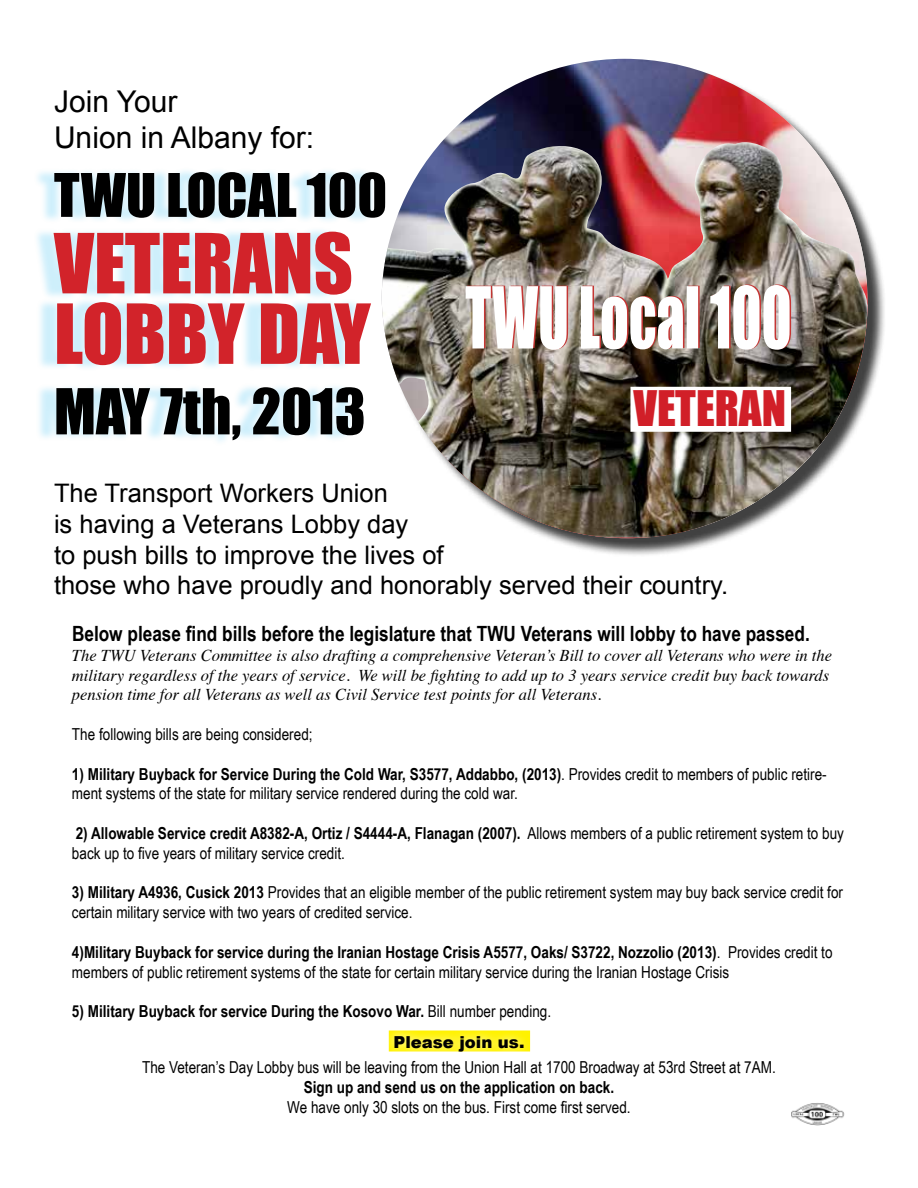
<style>
.page{position:relative;width:918px;height:1188px;background:#fff}
.page>*{position:absolute;margin:0;border:0;box-sizing:border-box;transform-origin:0 0}
.t1{font:76.5px/70.5px "Impact";color:#d2232a}
.t2{font:58.5px "Impact";color:#000}
.t3{font:55.5px "Impact";color:#000}
.t4{font:45px "Impact";color:#d11f28}
.t5{font:30px/36px "Arial";color:#000}
.t6{font:25.5px/30.6px "Arial";color:#000}
.t7{font:700 21px "Arial Narrow";color:#000}
.t8{font:16.5px/19.8px "Arial Narrow";color:#000}
.t9{font:italic 16.5px/19.8px "Times";color:#000}
.t10{font:700 16.5px "Arial Narrow";color:#000}
.t11{font:900 16.5px "Arial";color:#000}
.s1{font-weight:700}
.s2{font-weight:400}
</style>
<div class="page">
<div style="left:384px;top:61px;width:502px;height:496px;background:#000;opacity:.75"></div>
<img style="left:384px;top:59px;width:484px;height:81px">
<img style="left:853px;top:140px;width:15px;height:398px">
<div style="left:45px;top:81px;width:808px;height:1044px;background:#fff;opacity:.75"></div>
<div style="left:33px;top:167px;width:344px;height:280px;background:#00aeef;opacity:.2"></div>
<img style="left:791px;top:1101px;width:55px;height:25px">
<h3 class="t5" style="left:54px;top:84px;width:262px">Join Your<br>Union in Albany for:</h3>
<h3 class="t3" style="left:54px;top:152px;width:335px">TWU LOCAL 100</h3>
<h1 class="t1" style="left:54px;top:226px;width:318px">VETERANS<br>LOBBY DAY</h1>
<h2 class="t2" style="left:54px;top:366px;width:313px">MAY 7th, 2013</h2>
<h3 class="t4" style="left:634px;top:384px;width:154px">VETERAN</h3>
<h3 class="t6" style="left:54px;top:478px;width:676px">The Transport Workers Union<br>is having a Veterans Lobby day<br>to push bills to improve the lives of<br>those who have proudly and honorably served their country.</h3>
<p class="t7" style="left:72px;top:618px;width:739px">Below please find bills before the legislature that TWU Veterans will lobby to have passed.</p>
<p class="t9" style="left:72px;top:644px;width:762px">The TWU Veterans Committee is also drafting a comprehensive Veteran’s Bill to cover all Veterans who were in the military regardless of the years of service. We will be fighting to add up to 3 years service credit buy back towards pension time for all Veterans as well as Civil Service test points for all Veterans.</p>
<p class="t8" style="left:72px;top:724px;width:242px">The following bills are being considered;</p>
<p class="t8" style="left:72px;top:763px;width:756px"><span class="s1">1) Military Buyback for Service During the Cold War, S3577, Addabbo, (2013)</span>. Provides credit to members of public retire&shy;ment systems of the state for military service rendered during the cold war.</p>
<p class="t8" style="left:72px;top:823px;width:774px"><span class="s1">2) Allowable Service credit A8382-A, Ortiz / S4444-A, Flanagan (2007).</span> Allows members of a public retirement system to buy back up to five years of military service credit.</p>
<p class="t8" style="left:72px;top:882px;width:773px"><span class="s1">3) Military A4936, Cusick 2013</span> Provides that an eligible member of the public retirement system may buy back service credit for certain military service with two years of credited service.</p>
<p class="t8" style="left:72px;top:942px;width:762px"><span class="s1">4)Military Buyback for service during the Iranian Hostage Crisis A5577, Oaks/ S3722, Nozzolio (2013)</span>. Provides credit to members of public retirement systems of the state for certain military service during the Iranian Hostage Crisis</p>
<p class="t10" style="left:72px;top:999px;width:481px">5) Military Buyback for service During the Kosovo War. <span class="s2">Bill number pending.</span></p>
<p class="t11" style="left:393px;top:1030px;width:133px">Please join us.</p>
<p class="t8" style="left:142px;top:1057px;width:635px">The Veteran’s Day Lobby bus will be leaving from the Union Hall at 1700 Broadway at 53rd Street at 7AM.</p>
<p class="t10" style="left:304px;top:1075px;width:312px">Sign up and send us on the application on back.</p>
<p class="t8" style="left:287px;top:1097px;width:345px">We have only 30 slots on the bus. First come first served.</p>
</div>
